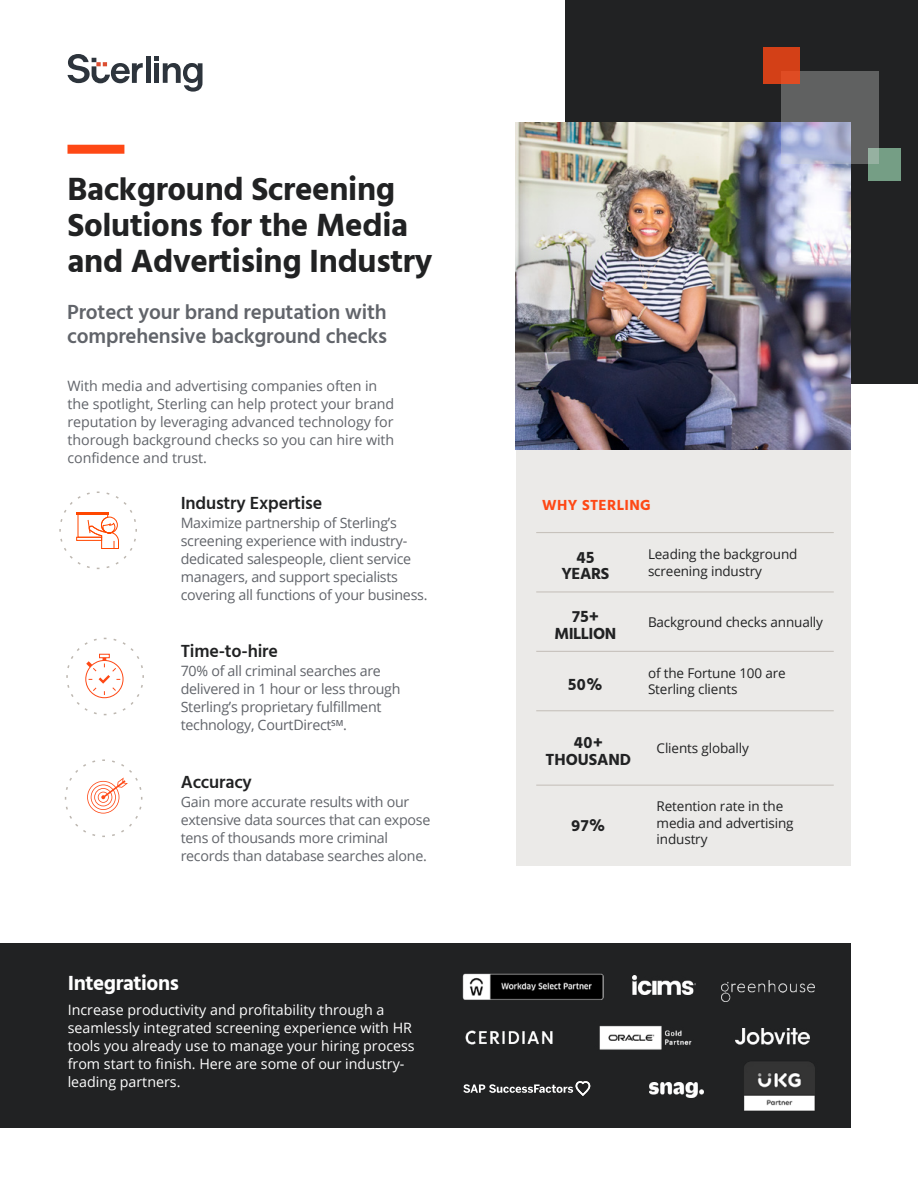
<style>
.page{position:relative;width:918px;height:1188px;background:#fff}
.page>*{position:absolute;margin:0;border:0;box-sizing:border-box;transform-origin:0 0}
.t1{font:700 33px/36px "Hind";letter-spacing:-.01em;color:#212223}
.t2{font:600 21px/24px "Hind";letter-spacing:-.01em;color:#61646a}
.t3{font:700 21px "Hind";letter-spacing:-.02em;color:#fff}
.t4{font:600 18px "Hind";letter-spacing:-.01em;color:#212223}
.t5{font:700 16.5px/16.5px "Hind";letter-spacing:-.005em;color:#212223;text-align:center}
.t6{font:700 16.5px/16.5px "Hind";letter-spacing:-.025em;color:#212223;text-align:center}
.t7{font:700 15px "Hind";letter-spacing:.025em;color:#fe4815}
.t8{font:14.25px/18px "Open Sans";letter-spacing:-.02em;color:#61646a}
.t9{font:14.25px/18px "Open Sans";color:#fff}
.t10{font:13.5px/16.5px "Open Sans";letter-spacing:-.01em;color:#212223}
</style>
<div class="page">
<div style="left:146px;top:56px;width:5px;height:27px;background:#2d343c"></div>
<svg style="left:154px;top:56px;width:48px;height:36px"></svg>
<svg style="left:68px;top:54px;width:75px;height:29px"></svg>
<div style="left:565px;top:0;width:353px;height:383px;background:#212223"></div>
<div style="left:516px;top:421px;width:334px;height:445px;background:#ebeae8"></div>
<div style="left:68px;top:145px;width:56px;height:9px;background:#fe4815"></div>
<img style="left:516px;top:123px;width:334px;height:326px">
<hr style="left:536px;top:532px;width:112px;height:1px;background:#c7c2bc">
<hr style="left:648px;top:532px;width:186px;height:1px;background:#c7c2bc">
<hr style="left:536px;top:591px;width:112px;height:2px;background:#c7c2bc">
<hr style="left:648px;top:591px;width:186px;height:2px;background:#c7c2bc">
<hr style="left:536px;top:651px;width:112px;height:1px;background:#c7c2bc">
<hr style="left:648px;top:651px;width:186px;height:1px;background:#c7c2bc">
<hr style="left:536px;top:710px;width:112px;height:1px;background:#c7c2bc">
<hr style="left:648px;top:710px;width:186px;height:1px;background:#c7c2bc">
<hr style="left:536px;top:785px;width:112px;height:1px;background:#c7c2bc">
<hr style="left:648px;top:785px;width:186px;height:1px;background:#c7c2bc">
<svg style="left:66px;top:637px;width:78px;height:79px"></svg>
<svg style="left:64px;top:759px;width:79px;height:78px"></svg>
<svg style="left:59px;top:491px;width:78px;height:79px"></svg>
<div style="left:868px;top:148px;width:32px;height:32px;background:#759e85"></div>
<div style="left:0;top:943px;width:850px;height:185px;background:#212223"></div>
<svg style="left:463px;top:1081px;width:127px;height:15px"></svg>
<img style="left:721px;top:981px;width:93px;height:21px">
<img style="left:632px;top:976px;width:64px;height:19px">
<img style="left:466px;top:1031px;width:86px;height:13px">
<img style="left:649px;top:1082px;width:54px;height:15px">
<img style="left:599px;top:1025px;width:93px;height:25px">
<img style="left:736px;top:1028px;width:73px;height:17px">
<img style="left:463px;top:973px;width:141px;height:27px">
<img style="left:744px;top:1062px;width:71px;height:49px">
<svg style="left:782px;top:72px;width:97px;height:92px;background:#7b7e89"></svg>
<div style="left:763px;top:47px;width:37px;height:36px;background:#d34017"></div>
<h1 class="t1" style="left:68px;top:171px;width:366px">Background Screening<br>Solutions for the Media and Advertising Industry</h1>
<h2 class="t2" style="left:67px;top:301px;width:322px">Protect your brand reputation with comprehensive background checks</h2>
<p class="t8" style="left:68px;top:377px;width:328px">With media and advertising companies often in the spotlight, Sterling can help protect your brand reputation by leveraging advanced technology for thorough background checks so you can hire with confidence and trust.</p>
<p class="t4" style="left:181px;top:490px;width:143px">Industry Expertise</p>
<p class="t8" style="left:181px;top:513px;width:248px">Maximize partnership of Sterling’s screening experience with industry&shy;dedicated salespeople, client service managers, and support specialists covering all functions of your business.</p>
<p class="t4" style="left:181px;top:639px;width:99px">Time-to-hire</p>
<p class="t8" style="left:181px;top:662px;width:221px">70% of all criminal searches are delivered in 1 hour or less through Sterling’s proprietary fulfillment technology, CourtDirect<sup>SM</sup>.</p>
<p class="t4" style="left:181px;top:769px;width:73px">Accuracy</p>
<p class="t8" style="left:181px;top:793px;width:251px">Gain more accurate results with our extensive data sources that can expose tens of thousands more criminal records than database searches alone.</p>
<h2 class="t3" style="left:68px;top:971px;width:113px">Integrations</h2>
<p class="t9" style="left:68px;top:1001px;width:349px">Increase productivity and profitability through a seamlessly integrated screening experience with HR tools you already use to manage your hiring process from start to finish. Here are some of our industry&shy;leading partners.</p>
<p class="t7" style="left:542px;top:497px;width:110px">WHY STERLING</p>
<p class="t5" style="left:561px;top:549px;width:49px">45<br>YEARS</p>
<p class="t10" style="left:648px;top:546px;width:151px">Leading the background screening industry</p>
<p class="t6" style="left:554px;top:608px;width:64px">75+<br>MILLION</p>
<p class="t10" style="left:648px;top:613px;width:177px">Background checks annually</p>
<p class="t5" style="left:568px;top:676px;width:36px">50%</p>
<p class="t10" style="left:648px;top:664px;width:139px">of the Fortune 100 are<br>Sterling clients</p>
<p class="t5" style="left:546px;top:734px;width:87px">40+<br>THOUSAND</p>
<p class="t10" style="left:657px;top:740px;width:94px">Clients globally</p>
<p class="t5" style="left:572px;top:817px;width:35px">97%</p>
<p class="t10" style="left:657px;top:798px;width:139px">Retention rate in the media and advertising industry</p>
</div>
